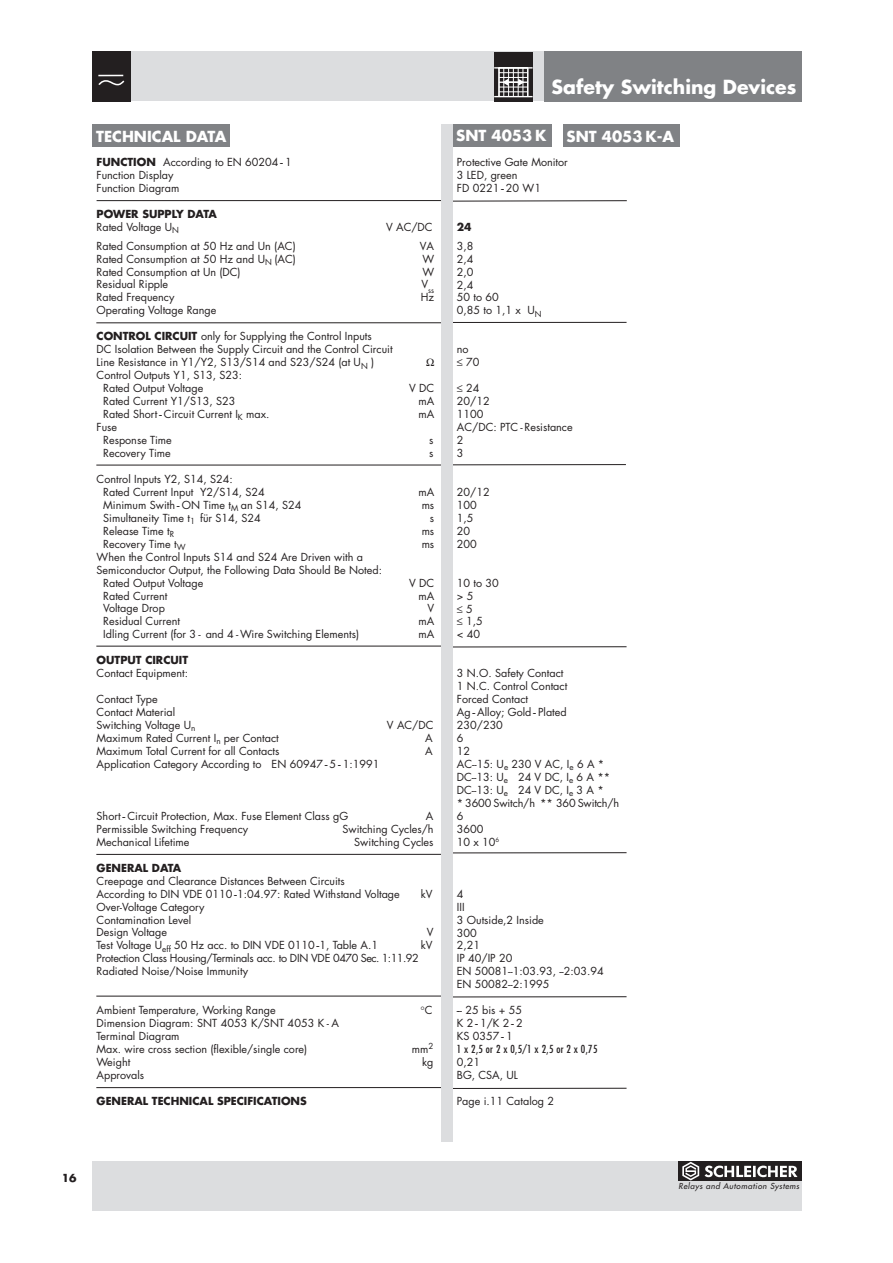
<style>
.page{position:relative;width:893px;height:1263px;background:#fff}
.page>*{position:absolute;margin:0;border:0;box-sizing:border-box;transform-origin:0 0}
.t1{font:700 18.9px "Futura";color:#fff}
.t2{font:700 14.85px "Futura";color:#fff}
.t3{font:10.8px/12.9px "Futura";color:#231f20}
.t4{font:700 10.8px/12.9px "Futura";color:#231f20}
.t5{font:10.8px/12.9px "Futura";letter-spacing:-.02em;color:#231f20}
.t6{font:condensed 10.8px "Futura";color:#231f20}
.t7{font:italic 8.1px "Futura";color:#231f20}
.t8{font:7.35px "Futura";color:#231f20}
.s1{font-weight:700}
.s2{font-weight:400}
</style>
<div class="page">
<div style="left:92px;top:1161px;width:709px;height:50px;background:#dcdddf"></div>
<div style="left:678px;top:1161px;width:123px;height:20px;background:#231f20"></div>
<svg style="left:682px;top:1162px;width:115px;height:19px"></svg>
<div style="left:92px;top:52px;width:710px;height:49px;background:#dcdddf"></div>
<div style="left:544px;top:52px;width:257px;height:49px;background:#808285"></div>
<div style="left:92px;top:52px;width:39px;height:49px;background:#231f20"></div>
<svg style="left:98px;top:74px;width:27px;height:12px"></svg>
<div style="left:494px;top:52px;width:38px;height:49px;background:#231f20"></div>
<hr style="left:494px;top:67px;width:38px;height:2px;background:#fff">
<hr style="left:494px;top:96px;width:38px;height:1px;background:#fff">
<svg style="left:498px;top:68px;width:30px;height:28px"></svg>
<div style="left:92px;top:125px;width:138px;height:22px;background:#808285"></div>
<hr style="left:97px;top:200px;width:344px;height:1px;background:#231f20">
<hr style="left:453px;top:200px;width:173px;height:1px;background:#231f20">
<hr style="left:96px;top:854px;width:345px;height:1px;background:#231f20">
<hr style="left:452px;top:852px;width:174px;height:1px;background:#231f20">
<hr style="left:96px;top:323px;width:345px;height:1px;background:#231f20">
<hr style="left:452px;top:322px;width:174px;height:1px;background:#231f20">
<hr style="left:96px;top:465px;width:345px;height:1px;background:#231f20">
<hr style="left:452px;top:464px;width:174px;height:1px;background:#231f20">
<hr style="left:96px;top:1087px;width:345px;height:1px;background:#231f20">
<hr style="left:452px;top:1088px;width:174px;height:1px;background:#231f20">
<hr style="left:96px;top:996px;width:345px;height:1px;background:#231f20">
<hr style="left:452px;top:996px;width:174px;height:1px;background:#231f20">
<div style="left:452px;top:124px;width:100px;height:23px;background:#808285"></div>
<div style="left:562px;top:124px;width:117px;height:23px;background:#808285"></div>
<hr style="left:96px;top:646px;width:345px;height:1px;background:#231f20">
<hr style="left:452px;top:646px;width:174px;height:1px;background:#231f20">
<div style="left:441px;top:124px;width:11px;height:1018px;background:#dcdddf"></div>
<h2 class="t2" style="left:96px;top:129px;width:132px">TECHNICAL DATA</h2>
<p class="t3" style="left:97px;top:157px;width:197px"><span class="s1">FUNCTION</span> According to EN 60204 - 1<br>Function Display<br>Function Diagram</p>
<p class="t4" style="left:97px;top:208px;width:122px">POWER SUPPLY DATA<br><span class="s2">Rated Voltage U</span><sub>N</sub></p>
<p class="t3" style="left:386px;top:221px;width:48px">V AC/DC</p>
<p class="t3" style="left:97px;top:240px;width:201px">Rated Consumption at 50 Hz and Un (AC)</p>
<p class="t3" style="left:420px;top:240px;width:16px">VA</p>
<p class="t3" style="left:97px;top:253px;width:201px">Rated Consumption at 50 Hz and U<sub>N</sub> (AC)</p>
<p class="t3" style="left:422px;top:253px;width:13px">W</p>
<p class="t3" style="left:97px;top:266px;width:146px">Rated Consumption at Un (DC)</p>
<p class="t3" style="left:422px;top:266px;width:13px">W</p>
<p class="t3" style="left:97px;top:279px;width:73px">Residual Ripple</p>
<p class="t8" style="left:421px;top:286px;width:14px"><sup>V</sup>ss</p>
<p class="t3" style="left:97px;top:292px;width:79px">Rated Frequency</p>
<p class="t3" style="left:421px;top:292px;width:15px">Hz</p>
<p class="t3" style="left:97px;top:305px;width:121px">Operating Voltage Range</p>
<p class="t3" style="left:97px;top:331px;width:277px"><span class="s1">CONTROL CIRCUIT</span> only for Supplying the Control Inputs</p>
<p class="t3" style="left:97px;top:344px;width:297px">DC Isolation Between the Supply Circuit and the Control Circuit</p>
<p class="t3" style="left:97px;top:357px;width:279px">Line Resistance in Y1/Y2, S13/S14 and S23/S24 (at U<sub>N</sub> )</p>
<p class="t3" style="left:97px;top:370px;width:147px">Control Outputs Y1, S13, S23:</p>
<p class="t3" style="left:103px;top:383px;width:102px">Rated Output Voltage</p>
<p class="t3" style="left:409px;top:383px;width:27px">V DC</p>
<p class="t3" style="left:103px;top:396px;width:134px">Rated Current Y1/S13, S23</p>
<p class="t3" style="left:418px;top:396px;width:17px">mA</p>
<p class="t3" style="left:103px;top:409px;width:168px">Rated Short - Circuit Current I<sub>K</sub> max.</p>
<p class="t3" style="left:418px;top:409px;width:17px">mA</p>
<p class="t3" style="left:103px;top:422px;width:70px;text-indent:-7px">Fuse<br>Response Time</p>
<p class="t3" style="left:429px;top:435px;width:6px">s</p>
<p class="t3" style="left:103px;top:447px;width:69px">Recovery Time</p>
<p class="t3" style="left:429px;top:447px;width:6px">s</p>
<p class="t3" style="left:103px;top:473px;width:163px;text-indent:-7px">Control Inputs Y2, S14, S24:<br>Rated Current Input Y2/S14, S24</p>
<p class="t3" style="left:418px;top:486px;width:17px">mA</p>
<p class="t3" style="left:103px;top:499px;width:200px">Minimum Swith - ON Time t<sub>M</sub> an S14, S24</p>
<p class="t3" style="left:421px;top:499px;width:14px">ms</p>
<p class="t3" style="left:103px;top:512px;width:159px">Simultaneity Time t<sub>1</sub> für S14, S24</p>
<p class="t3" style="left:430px;top:512px;width:6px">s</p>
<p class="t3" style="left:103px;top:525px;width:72px">Release Time t<sub>R</sub></p>
<p class="t3" style="left:421px;top:525px;width:14px">ms</p>
<p class="t3" style="left:103px;top:538px;width:84px">Recovery Time t<sub>W</sub></p>
<p class="t3" style="left:421px;top:538px;width:14px">ms</p>
<p class="t3" style="left:97px;top:551px;width:268px">When the Control Inputs S14 and S24 Are Driven with a</p>
<p class="t3" style="left:97px;top:564px;width:287px">Semiconductor Output, the Following Data Should Be Noted:</p>
<p class="t3" style="left:103px;top:577px;width:102px">Rated Output Voltage</p>
<p class="t3" style="left:409px;top:577px;width:27px">V DC</p>
<p class="t3" style="left:103px;top:590px;width:66px">Rated Current</p>
<p class="t3" style="left:418px;top:590px;width:17px">mA</p>
<p class="t3" style="left:103px;top:603px;width:63px">Voltage Drop</p>
<p class="t3" style="left:427px;top:603px;width:8px">V</p>
<p class="t3" style="left:103px;top:616px;width:78px">Residual Current</p>
<p class="t3" style="left:418px;top:616px;width:17px">mA</p>
<p class="t3" style="left:103px;top:629px;width:257px">Idling Current (for 3 - and 4 - Wire Switching Elements)</p>
<p class="t3" style="left:418px;top:629px;width:17px">mA</p>
<p class="t4" style="left:97px;top:655px;width:93px">OUTPUT CIRCUIT</p>
<p class="t3" style="left:97px;top:668px;width:93px">Contact Equipment:</p>
<p class="t3" style="left:97px;top:694px;width:100px">Contact Type<br>Contact Material<br>Switching Voltage U<sub>n</sub></p>
<p class="t3" style="left:387px;top:720px;width:48px">V AC/DC</p>
<p class="t3" style="left:97px;top:733px;width:184px">Maximum Rated Current I<sub>n</sub> per Contact</p>
<p class="t3" style="left:425px;top:733px;width:9px">A</p>
<p class="t3" style="left:97px;top:746px;width:184px">Maximum Total Current for all Contacts</p>
<p class="t3" style="left:425px;top:746px;width:9px">A</p>
<p class="t3" style="left:97px;top:759px;width:284px">Application Category According to EN 60947 - 5 - 1:1991</p>
<p class="t3" style="left:97px;top:810px;width:253px">Short - Circuit Protection, Max. Fuse Element Class gG</p>
<p class="t3" style="left:426px;top:810px;width:9px">A</p>
<p class="t3" style="left:97px;top:823px;width:153px">Permissible Switching Frequency</p>
<p class="t3" style="left:342px;top:823px;width:93px">Switching Cycles/h</p>
<p class="t3" style="left:97px;top:836px;width:94px">Mechanical Lifetime</p>
<p class="t3" style="left:354px;top:836px;width:81px">Switching Cycles</p>
<p class="t4" style="left:97px;top:862px;width:86px">GENERAL DATA</p>
<p class="t3" style="left:97px;top:875px;width:305px">Creepage and Clearance Distances Between Circuits<br>According to DIN VDE 0110 - 1:04.97: Rated Withstand Voltage</p>
<p class="t3" style="left:421px;top:888px;width:13px">kV</p>
<p class="t3" style="left:97px;top:901px;width:109px">Over-Voltage Category<br>Contamination Level<br>Design Voltage</p>
<p class="t3" style="left:427px;top:927px;width:8px">V</p>
<p class="t3" style="left:97px;top:940px;width:283px">Test Voltage U<sub>eff</sub> 50 Hz acc. to DIN VDE 0110 - 1, Table A.1</p>
<p class="t3" style="left:421px;top:940px;width:13px">kV</p>
<p class="t5" style="left:97px;top:953px;width:324px">Protection Class Housing/Terminals acc. to DIN VDE 0470 Sec. 1:11.92<br>Radiated Noise/Noise Immunity</p>
<p class="t3" style="left:97px;top:1005px;width:180px">Ambient Temperature, Working Range</p>
<p class="t3" style="left:425px;top:1005px;width:9px">C</p>
<p class="t3" style="left:97px;top:1018px;width:244px">Dimension Diagram: SNT 4053 K/SNT 4053 K - A<br>Terminal Diagram<br>Max. wire cross section (flexible/single core)</p>
<p class="t3" style="left:412px;top:1044px;width:23px">mm<sup>2</sup></p>
<p class="t3" style="left:97px;top:1057px;width:35px">Weight</p>
<p class="t3" style="left:422px;top:1057px;width:13px">kg</p>
<p class="t3" style="left:97px;top:1070px;width:49px">Approvals</p>
<p class="t4" style="left:97px;top:1095px;width:212px">GENERAL TECHNICAL SPECIFICATIONS</p>
<h1 class="t1" style="left:551px;top:78px;width:246px">Safety Switching Devices</h1>
<h2 class="t2" style="left:456px;top:129px;width:92px">SNT 4053 K</h2>
<h2 class="t2" style="left:566px;top:129px;width:109px">SNT 4053 K-A</h2>
<p class="t3" style="left:457px;top:157px;width:112px">Protective Gate Monitor<br>3 LED, green<br>FD 0221 - 20 W1</p>
<p class="t4" style="left:457px;top:221px;width:16px">24</p>
<p class="t3" style="left:457px;top:240px;width:86px">3,8<br>2,4<br>2,0<br>2,4<br>50 to 60<br>0,85 to 1,1 x U<sub>N</sub></p>
<p class="t3" style="left:457px;top:344px;width:24px">no<br>≤ 70</p>
<p class="t3" style="left:457px;top:383px;width:117px">≤ 24<br>20/12<br>1100<br>AC/DC: PTC - Resistance<br>2<br>3</p>
<p class="t3" style="left:457px;top:486px;width:34px">20/12<br>100<br>1,5<br>20<br>200</p>
<p class="t3" style="left:457px;top:577px;width:43px">10 to 30 &gt; 5<br>≤ 5<br>≤ 1,5<br>&lt; 40</p>
<p class="t3" style="left:457px;top:668px;width:164px">3 N.O. Safety Contact<br>1 N.C. Control Contact<br>Forced Contact<br>Ag - Alloy; Gold - Plated<br>230/230<br>6<br>12<br>AC--15: U<sub>e</sub> 230 V AC, I<sub>e</sub> 6 A *<br>DC--13: U<sub>e</sub> 24 V DC, I<sub>e</sub> 6 A **<br>DC--13: U<sub>e</sub> 24 V DC, I<sub>e</sub> 3 A *<br>* 3600 Switch/h ** 360 Switch/h<br>6<br>3600<br>10 x 10<sup>6</sup></p>
<p class="t3" style="left:457px;top:888px;width:148px">4<br>III<br>3 Outside,2 Inside<br>300<br>2,21<br>IP 40/IP 20<br>EN 50081--1:03.93, --2:03.94<br>EN 50082--2:1995</p>
<p class="t3" style="left:457px;top:1005px;width:67px;text-align:justify">--- 25 bis + 55<br>K 2 - 1/K 2 - 2<br>KS 0357 - 1</p>
<p class="t6" style="left:457px;top:1044px;width:142px">1 x 2,5 or 2 x 0,5/1 x 2,5 or 2 x 0,75</p>
<p class="t3" style="left:457px;top:1057px;width:63px">0,21<br>BG, CSA, UL</p>
<p class="t3" style="left:457px;top:1096px;width:99px">Page i.11 Catalog 2</p>
<p class="t4" style="left:62px;top:1172px;width:16px">16</p>
<p class="t7" style="left:678px;top:1182px;width:124px">Relays and Automation Systems</p>
</div>
